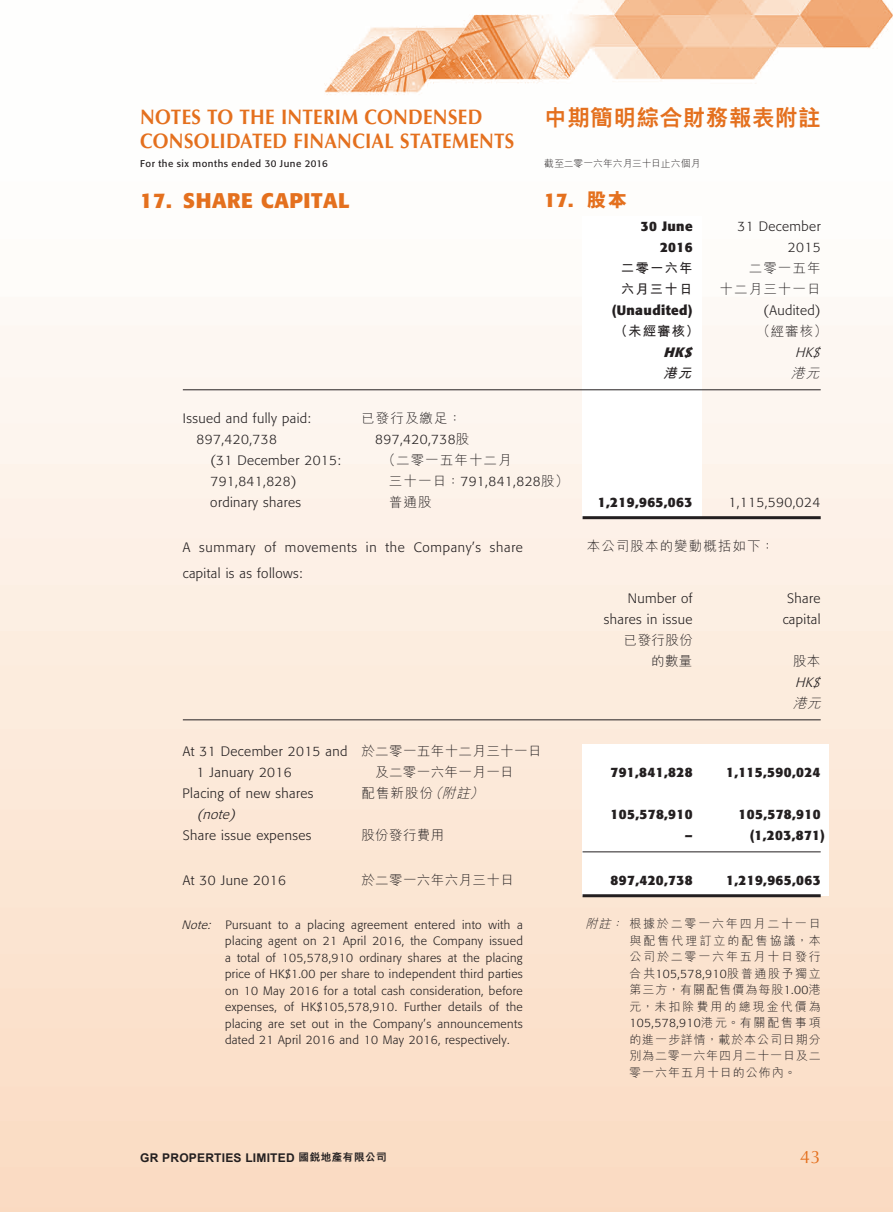
<style>
.page{position:relative;width:893px;height:1212px;background:#fff}
.page>*{position:absolute;margin:0;border:0;box-sizing:border-box;transform-origin:0 0}
.t1{font:800 22.5px "M Hei HK";letter-spacing:.025em;color:#e4701e}
.t2{font:700 21px/24px "Optima LT Std";letter-spacing:.015em;color:#e4701e;scale:.9 1}
.t3{font:700 21px "Formata";letter-spacing:.03em;color:#e4701e}
.t4{font:700 19.5px "Formata";color:#e4701e}
.t5{font:18px "Optima LT Std";color:#e4701e}
.t6{font:300 13.5px/21px "Formata";letter-spacing:.03em;color:#231f20}
.t7{font:700 13.5px "Formata";letter-spacing:.03em;color:#231f20}
.t8{font:300 13.5px "M Hei HK";letter-spacing:.08em;color:#231f20}
.t9{font:300 13.5px/25.5px "Formata";letter-spacing:.05em;color:#231f20}
.t10{font:300 13.5px/21px "M Hei HK";letter-spacing:.03em;color:#231f20;text-align:right}
.t11{font:700 13.5px "M Hei HK";letter-spacing:.08em;color:#231f20}
.t12{font:italic 300 13.5px "Formata";color:#231f20}
.t13{font:italic 300 13.5px "M Hei HK";color:#231f20}
.t14{font:italic 700 13.5px "Formata";color:#231f20}
.t15{font:italic 700 13.5px "M Hei HK";color:#231f20}
.t16{font:300 12px/16.5px "Formata";letter-spacing:.03em;color:#231f20;text-align:justify}
.t17{font:300 12px/16.5px "M Hei HK";letter-spacing:.15em;color:#231f20;text-align:justify}
.t18{font:300 12px/16.5px "M Hei HK";letter-spacing:.17em;color:#231f20}
.t19{font:700 12px "Arial";letter-spacing:.02em;color:#231f20}
.t20{font:9.75px "Formata";letter-spacing:.05em;color:#231f20}
.t21{font:300 9.75px "M Hei HK";color:#231f20}
.s1{font-family:"M Hei HK"}
.s2{font-family:"M Hei HK";font-weight:800}
.s3{font-style:italic}
.s4{font-family:"Formata"}
.s5{font-family:"M Hei HK";font-weight:800;font-size:10.5px}
</style>
<div class="page">
<img style="left:0;top:0;width:893px;height:1212px">
<div style="left:583px;top:216px;width:119px;height:303px;background:#fff"></div>
<hr style="left:183px;top:389px;width:638px;height:1px;background:#231f20">
<hr style="left:583px;top:516px;width:238px;height:3px;background:#231f20">
<hr style="left:183px;top:719px;width:638px;height:1px;background:#231f20">
<div style="left:583px;top:744px;width:246px;height:152px;background:#fff"></div>
<hr style="left:583px;top:851px;width:238px;height:1px;background:#231f20">
<hr style="left:583px;top:894px;width:238px;height:3px;background:#231f20">
<h2 class="t2" style="left:140px;top:105px;width:417px">NOTES TO THE INTERIM CONDENSED<br>CONSOLIDATED FINANCIAL STATEMENTS</h2>
<h1 class="t1" style="left:544px;top:106px;width:278px">中期簡明綜合財務報表附註</h1>
<p class="t20" style="left:140px;top:158px;width:189px">For the six months ended 30 June 2016</p>
<p class="t21" style="left:544px;top:157px;width:158px">截至二零一六年六月三十日止六個月</p>
<h2 class="t3" style="left:140px;top:187px;width:211px">17. SHARE CAPITAL</h2>
<p class="t7" style="left:641px;top:218px;width:53px">30 June</p>
<p class="t6" style="left:737px;top:216px;width:85px">31 December</p>
<p class="t7" style="left:660px;top:239px;width:34px">2016</p>
<p class="t6" style="left:788px;top:237px;width:34px">2015</p>
<p class="t11" style="left:621px;top:258px;width:73px">二零一六年</p>
<p class="t8" style="left:749px;top:259px;width:73px">二零一五年</p>
<p class="t11" style="left:621px;top:279px;width:73px">六月三十日</p>
<p class="t8" style="left:720px;top:280px;width:102px">十二月三十一日</p>
<p class="t7" style="left:612px;top:302px;width:82px">(Unaudited)</p>
<p class="t6" style="left:764px;top:300px;width:58px">(Audited)</p>
<p class="t11" style="left:614px;top:321px;width:86px">（未經審核）</p>
<p class="t8" style="left:757px;top:322px;width:72px">（經審核）</p>
<p class="t14" style="left:664px;top:344px;width:34px">HK$</p>
<p class="t12" style="left:795px;top:344px;width:30px">HK$</p>
<p class="t15" style="left:663px;top:363px;width:34px">港元</p>
<p class="t13" style="left:791px;top:364px;width:34px">港元</p>
<p class="t6" style="left:183px;top:408px;width:130px">Issued and fully paid:</p>
<p class="t8" style="left:361px;top:409px;width:102px">已發行及繳足：</p>
<p class="t6" style="left:197px;top:429px;width:82px">897,420,738</p>
<p class="t6" style="left:375px;top:429px;width:96px">897,420,738<span class="s1">股</span></p>
<p class="t6" style="left:210px;top:450px;width:132px">(31 December 2015:</p>
<p class="t8" style="left:382px;top:451px;width:131px">（二零一五年十二月</p>
<p class="t6" style="left:210px;top:471px;width:88px">791,841,828)</p>
<p class="t6" style="left:389px;top:471px;width:181px"><span class="s1">三十一日：</span>791,841,828<span class="s1">股）</span></p>
<p class="t6" style="left:210px;top:492px;width:92px">ordinary shares</p>
<p class="t8" style="left:389px;top:493px;width:44px">普通股</p>
<p class="t7" style="left:598px;top:494px;width:96px">1,219,965,063</p>
<p class="t6" style="left:728px;top:492px;width:93px">1,115,590,024</p>
<p class="t9" style="left:183px;top:535px;width:342px">A summary of movements in the Company’s share capital is as follows:</p>
<p class="t6" style="left:628px;top:588px;width:66px">Number of</p>
<p class="t6" style="left:787px;top:588px;width:35px">Share</p>
<p class="t6" style="left:604px;top:609px;width:90px">shares in issue</p>
<p class="t6" style="left:783px;top:609px;width:39px">capital</p>
<p class="t10" style="left:624px;top:629px;width:71px">已發行股份的數量</p>
<h3 class="t4" style="left:544px;top:188px;width:85px">17. <span class="s2">股本</span></h3>
<p class="t8" style="left:587px;top:537px;width:189px">本公司股本的變動概括如下：</p>
<p class="t8" style="left:793px;top:652px;width:29px">股本</p>
<p class="t12" style="left:795px;top:674px;width:30px">HK$</p>
<p class="t13" style="left:793px;top:694px;width:34px">港元</p>
<p class="t6" style="left:197px;top:741px;width:346px;text-indent:-14px">At 31 December 2015 and <span class="s1">於二零一五年十二月三十一日<br></span>1 January 2016</p>
<p class="t10" style="left:375px;top:761px;width:140px">及二零一六年一月一日</p>
<p class="t7" style="left:610px;top:764px;width:84px">791,841,828</p>
<p class="t7" style="left:726px;top:764px;width:96px">1,115,590,024</p>
<p class="t6" style="left:183px;top:783px;width:132px">Placing of new shares</p>
<p class="t8" style="left:361px;top:784px;width:128px">配售新股份<span class="s3">（附註）</span></p>
<p class="t12" style="left:197px;top:806px;width:44px">(note)</p>
<p class="t7" style="left:611px;top:806px;width:84px">105,578,910</p>
<p class="t7" style="left:739px;top:806px;width:84px">105,578,910</p>
<p class="t6" style="left:183px;top:825px;width:130px">Share issue expenses</p>
<p class="t8" style="left:361px;top:826px;width:84px">股份發行費用</p>
<p class="t7" style="left:685px;top:827px;width:9px">–</p>
<p class="t7" style="left:750px;top:827px;width:77px">(1,203,871)</p>
<p class="t6" style="left:183px;top:870px;width:105px">At 30 June 2016</p>
<p class="t10" style="left:361px;top:869px;width:154px">於二零一六年六月三十日</p>
<p class="t7" style="left:611px;top:872px;width:84px">897,420,738</p>
<p class="t7" style="left:726px;top:872px;width:96px">1,219,965,063</p>
<p class="t16" style="left:225px;top:916px;width:299px;text-indent:-43px"><span class="s3">Note:</span> Pursuant to a placing agreement entered into with a placing agent on 21 April 2016, the Company issued a total of 105,578,910 ordinary shares at the placing price of HK$1.00 per share to independent third parties on 10 May 2016 for a total cash consideration, before expenses, of HK$105,578,910. Further details of the placing are set out in the Company’s announcements dated 21 April 2016 and 10 May 2016, respectively.</p>
<p class="t17" style="left:629px;top:915px;width:193px;text-indent:-44px"><span class="s3">附註：</span>根據於二零一六年四月二十一日與配售代理訂立的配售協議，本公司於二零一六年五月十日發行</p>
<p class="t16" style="left:629px;top:965px;width:193px"><span class="s1">合共</span>105,578,910<span class="s1">股普通股予獨立</span></p>
<p class="t18" style="left:629px;top:981px;width:193px">第三方，有關配售價為每股<span class="s4">1.00</span>港元，未扣除費用的總現金代價為</p>
<p class="t16" style="left:629px;top:1015px;width:193px">105,578,910<span class="s1">港元。有關配售事項</span></p>
<p class="t17" style="left:629px;top:1031px;width:193px">的進一步詳情，載於本公司日期分別為二零一六年四月二十一日及二零一六年五月十日的公佈內。</p>
<p class="t19" style="left:140px;top:1150px;width:248px">GR PROPERTIES LIMITED <span class="s5">國銳地產有限公司</span></p>
<h3 class="t5" style="left:800px;top:1146px;width:22px">43</h3>
</div>
